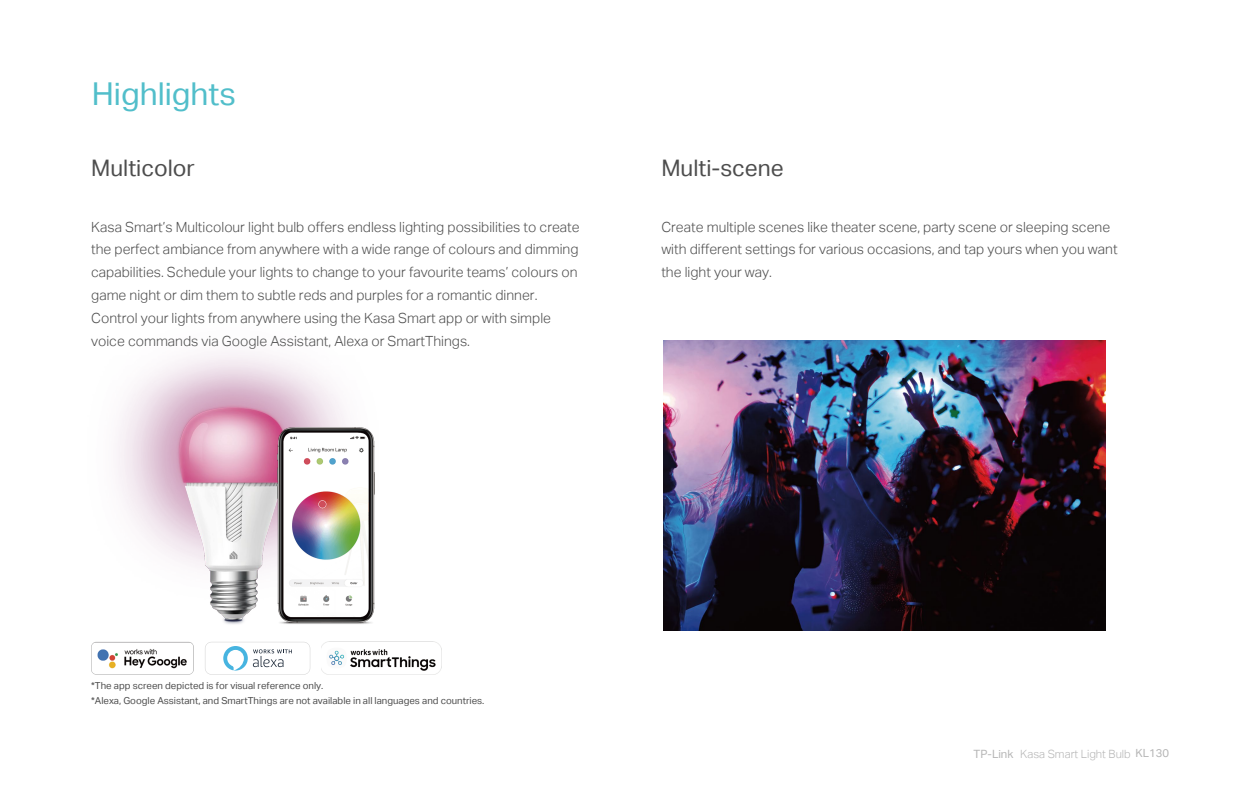
<style>
.page{position:relative;width:1260px;height:788px;background:#fff}
.page>*{position:absolute;margin:0;border:0;box-sizing:border-box;transform-origin:0 0}
.t1{font:31.5px "TP Link Aktiv Regular";color:#51beca}
.t2{font:22.75px "TP Link Aktiv Regular";color:#4d4d4d}
.t3{font:14px/22.8px "TP Link Aktiv Light";color:#4d4d4d}
.t4{font:11.38px "TP Link Aktiv Light";color:#b5b5b5}
.t5{font:9.62px/14.9px "TP Link Aktiv Regular";color:#4d4d4d}
.s1{font-family:"TP Link Aktiv Regular"}
.s2{font-family:"TP Link Aktiv Regular";font-size:11.2px}
</style>
<div class="page">
<img style="left:117px;top:353px;width:230px;height:312px">
<img style="left:278px;top:427px;width:97px;height:203px">
<img style="left:664px;top:341px;width:441px;height:289px">
<img style="left:321px;top:641px;width:120px;height:33px">
<svg style="left:205px;top:641px;width:105px;height:33px"></svg>
<svg style="left:91px;top:641px;width:103px;height:33px"></svg>
<h1 class="t1" style="left:92px;top:76px;width:146px">Highlights</h1>
<h2 class="t2" style="left:91px;top:154px;width:105px">Multicolor</h2>
<p class="t3" style="left:91px;top:215px;width:490px">Kasa Smart’s Multicolour light bulb offers endless lighting possibilities to create the perfect ambiance from anywhere with a wide range of colours and dimming capabilities. Schedule your lights to change to your favourite teams’ colours on game night or dim them to subtle reds and purples for a romantic dinner.<br>Control your lights from anywhere using the Kasa Smart app or with simple voice commands via Google Assistant, Alexa or SmartThings.</p>
<h2 class="t2" style="left:661px;top:154px;width:124px">Multi-scene</h2>
<p class="t3" style="left:661px;top:215px;width:458px">Create multiple scenes like theater scene, party scene or sleeping scene with different settings for various occasions, and tap yours when you want the light your way.</p>
<p class="t5" style="left:91px;top:678px;width:395px">*The app screen depicted is for visual reference only.<br>*Alexa, Google Assistant, and SmartThings are not available in all languages and countries.</p>
<p class="t4" style="left:974px;top:747px;width:197px"><span class="s1">TP-Link</span> Kasa Smart Light Bulb <span class="s2">KL130</span></p>
</div>
